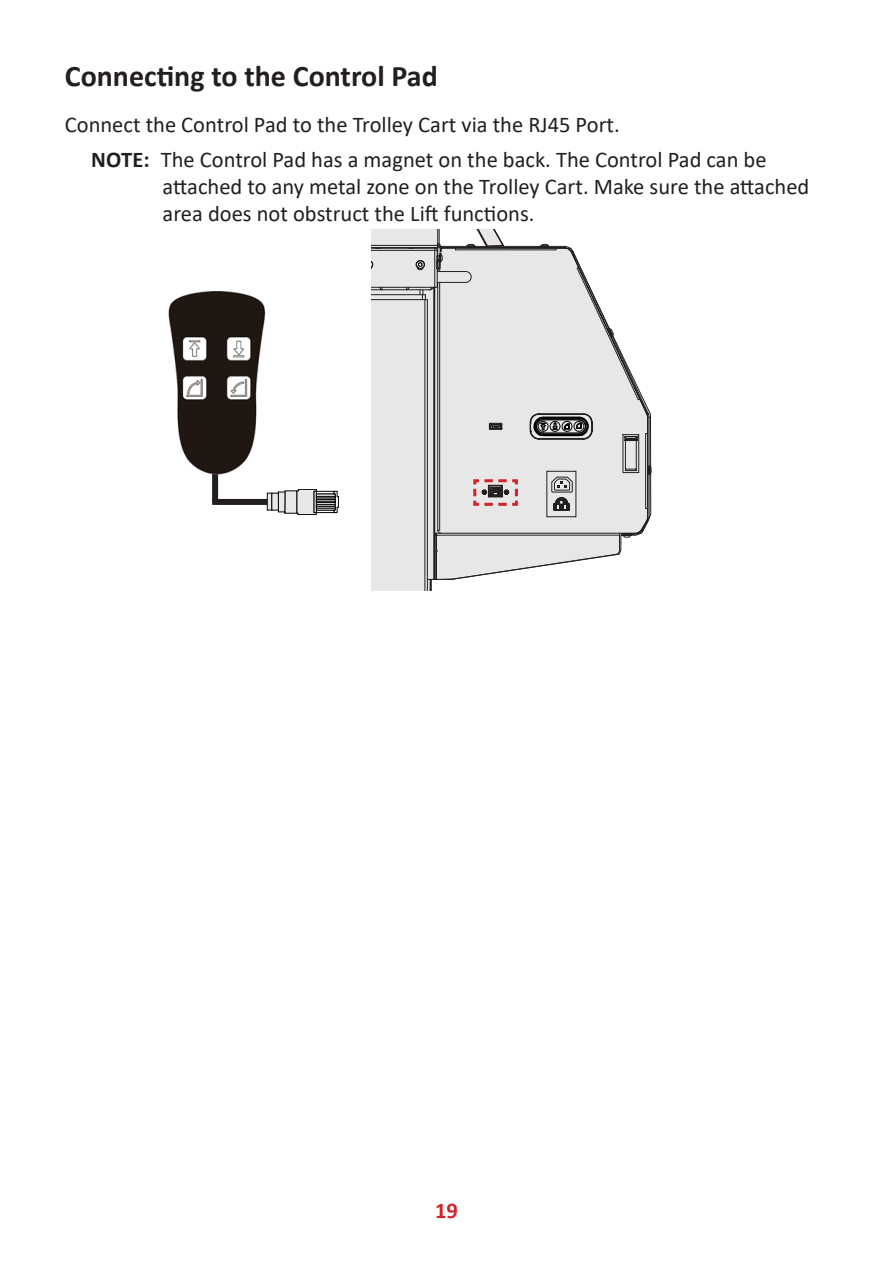
<style>
.page{position:relative;width:893px;height:1263px;background:#fff}
.page>*{position:absolute;margin:0;border:0;box-sizing:border-box;transform-origin:0 0}
.t1{font:700 30px "Calibri";color:#231f20}
.t2{font:22.5px/35.5px "Calibri";color:#231f20}
.t3{font:700 22.5px "Calibri";color:#d1232a}
.s1{font-weight:700}
</style>
<div class="page">
<svg style="left:372px;top:230px;width:280px;height:360px;background:#dadad9"></svg>
<img style="left:168px;top:291px;width:98px;height:190px">
<svg style="left:267px;top:493px;width:5px;height:17px"></svg>
<div style="left:272px;top:493px;width:6px;height:17px;background:#e7e8e9"></div>
<svg style="left:278px;top:489px;width:61px;height:26px;background:#a3a4a4"></svg>
<div style="left:212px;top:474px;width:6px;height:28px;background:#231f20"></div>
<div style="left:212px;top:499px;width:55px;height:6px;background:#231f20"></div>
<h1 class="t1" style="left:65px;top:55px;width:375px">Connecting to the Control Pad</h1>
<p class="t2" style="left:91px;top:106px;width:677px;text-indent:-26px">Connect the Control Pad to the Trolley Cart via the RJ45 Port.<br><span class="s1">NOTE:</span> The Control Pad has a magnet on the back. The Control Pad can be</p>
<p class="t2" style="left:163px;top:173px;width:648px;line-height:27px">attached to any metal zone on the Trolley Cart. Make sure the attached area does not obstruct the Lift functions.</p>
<p class="t3" style="left:435px;top:1194px;width:24px">19</p>
</div>
